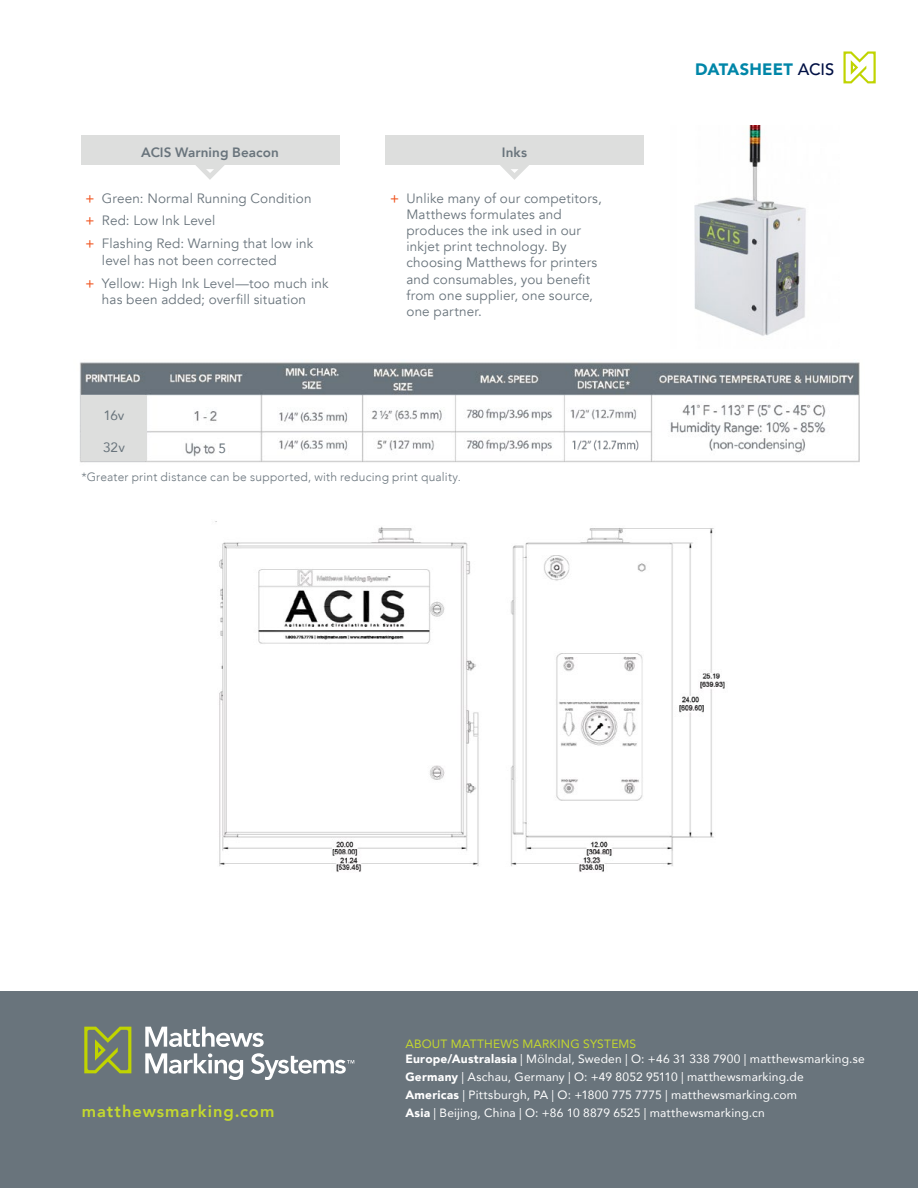
<style>
.page{position:relative;width:918px;height:1188px;background:#fff}
.page>*{position:absolute;margin:0;border:0;box-sizing:border-box;transform-origin:0 0}
.t1{font:800 16.5px "Avenir";letter-spacing:.06em;color:#c4d82e}
.t2{font:900 16.5px "Avenir";letter-spacing:.01em;color:#0086a8}
.t3{font:13.5px/16.2px "Avenir";letter-spacing:.01em;color:#69747c}
.t4{font:800 13.5px "Avenir";letter-spacing:.005em;color:#69747c}
.t5{font:13.5px "Avenir";color:#69747c}
.t6{font:12px/15px "Avenir";letter-spacing:.015em;color:#fff}
.t7{font:300 12px "Avenir";letter-spacing:.02em;color:#69747c}
.s1{font-weight:500;color:#f05622}
.s2{font-weight:500;color:#001044}
.s3{color:#c4d82e}
.s4{font-weight:900}
</style>
<div class="page">
<div style="left:0;top:992px;width:918px;height:196px;background:#69747c"></div>
<svg style="left:84px;top:1027px;width:47px;height:46px"></svg>
<svg style="left:145px;top:1027px;width:119px;height:20px"></svg>
<svg style="left:145px;top:1053px;width:98px;height:27px"></svg>
<svg style="left:251px;top:1053px;width:103px;height:27px"></svg>
<svg style="left:843px;top:51px;width:33px;height:32px"></svg>
<div style="left:81px;top:135px;width:258px;height:30px;background:#dddedd"></div>
<svg style="left:196px;top:165px;width:29px;height:15px"></svg>
<img style="left:215px;top:521px;width:510px;height:351px">
<img style="left:694px;top:126px;width:112px;height:210px">
<img style="left:79px;top:362px;width:781px;height:101px">
<div style="left:386px;top:135px;width:258px;height:30px;background:#dddedd"></div>
<svg style="left:500px;top:165px;width:29px;height:15px"></svg>
<div style="left:82px;top:395px;width:65px;height:66px;background:#dddedd"></div>
<div style="left:216px;top:439px;width:12px;height:17px;background:#fff"></div>
<div style="left:568px;top:436px;width:80px;height:21px;background:#fff"></div>
<img style="left:572px;top:440px;width:67px;height:11px">
<p class="t4" style="left:141px;top:141px;width:139px">ACIS Warning Beacon</p>
<p class="t3" style="left:86px;top:187px;width:229px;line-height:23px"><span class="s1">+</span> Green: Normal Running Condition <span class="s1">+</span> Red: Low Ink Level<br><span class="s1">+</span> Flashing Red: Warning that low ink</p>
<p class="t3" style="left:86px;top:249px;width:245px;line-height:23px;text-indent:16px">level has not been corrected<br><span class="s1">+</span> Yellow: High Ink Level—too much ink</p>
<p class="t3" style="left:102px;top:291px;width:206px">has been added; overfill situation</p>
<p class="t5" style="left:103px;top:404px;width:23px">16v</p>
<p class="t5" style="left:103px;top:436px;width:23px">32v</p>
<p class="t5" style="left:218px;top:437px;width:9px">5</p>
<p class="t4" style="left:502px;top:141px;width:27px">Inks</p>
<p class="t3" style="left:406px;top:190px;width:197px;text-indent:-16px"><span class="s1">+</span> Unlike many of our competitors,<br>Matthews formulates and produces the ink used in our inkjet print technology. By choosing Matthews for printers and consumables, you benefit from one supplier, one source, one partner.</p>
<p class="t7" style="left:81px;top:470px;width:381px">*Greater print distance can be supported, with reducing print quality.</p>
<p class="t2" style="left:695px;top:55px;width:141px">DATASHEET <span class="s2">ACIS</span></p>
<p class="t6" style="left:405px;top:1036px;width:461px"><span class="s3">ABOUT MATTHEWS MARKING SYSTEMS<br></span><span class="s4">Europe/Australasia</span> | Mölndal, Sweden | O: +46 31 338 7900 | matthewsmarking.se</p>
<p class="t6" style="left:405px;top:1067px;width:400px;line-height:18px"><span class="s4">Germany</span> | Aschau, Germany | O: +49 8052 95110 | matthewsmarking.de<br><span class="s4">Americas</span> | Pittsburgh, PA | O: +1800 775 7775 | matthewsmarking.com</p>
<p class="t1" style="left:82px;top:1098px;width:194px">matthewsmarking.com</p>
<p class="t6" style="left:405px;top:1105px;width:361px"><span class="s4">Asia</span> | Beijing, China | O: +86 10 8879 6525 | matthewsmarking.cn</p>
</div>
